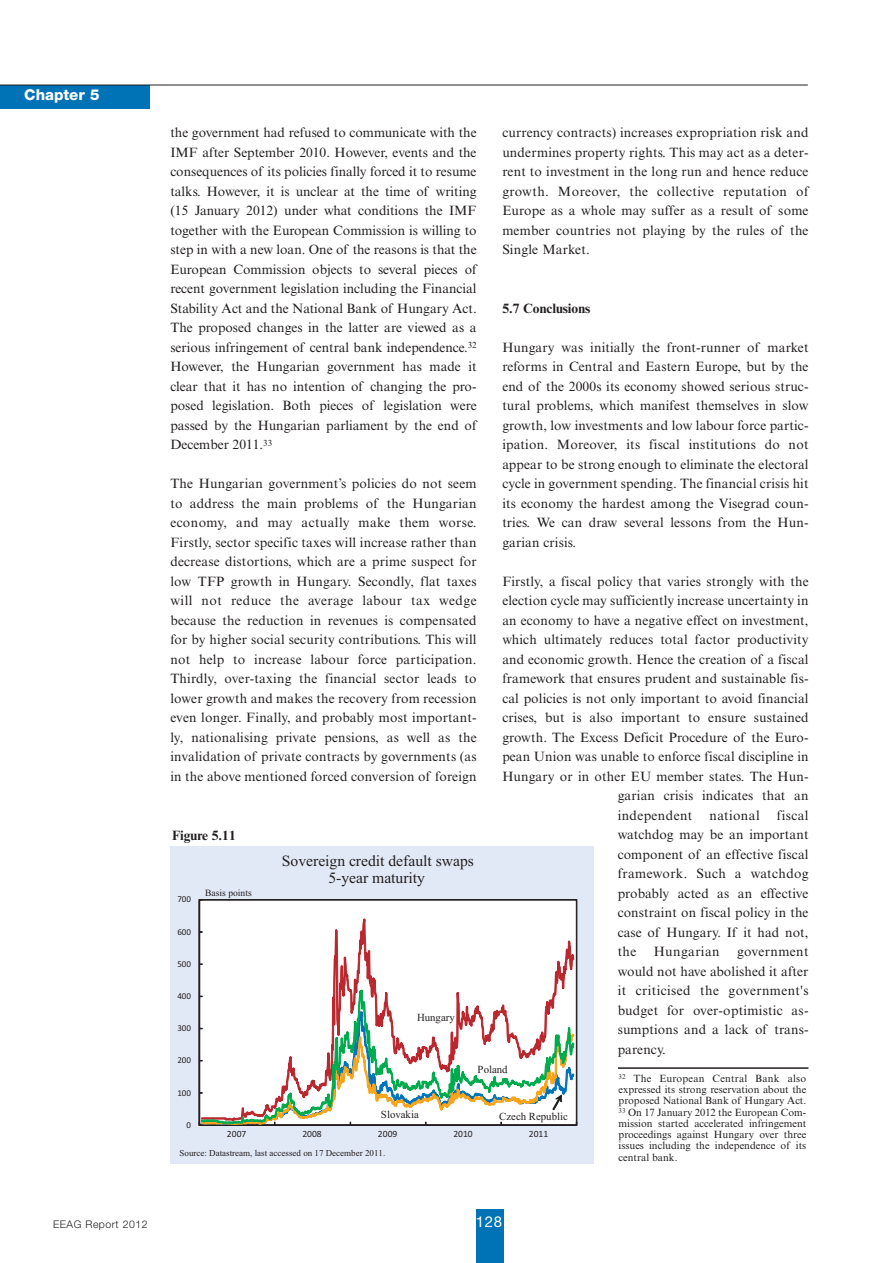
<style>
.page{position:relative;width:893px;height:1263px;background:#fff}
.page>*{position:absolute;margin:0;border:0;box-sizing:border-box;transform-origin:0 0}
.t1{font:15.6px/18px "Times New Roman";color:#231f20;text-align:center}
.t2{font:800 15px "Helvetica Neue LT Std";color:#fff}
.t3{font:15px "Helvetica Neue LT Std";color:#fff}
.t4{font:13.5px/19.5px "Times New Roman MT Std";letter-spacing:.01em;color:#231f20;text-align:justify}
.t5{font:13.5px "Times New Roman MT Std";letter-spacing:.03em;color:#231f20}
.t6{font:700 13.5px "Times New Roman MT Std";color:#231f20}
.t7{font:10.8px "Times New Roman";color:#231f20}
.t8{font:10.5px/11.2px "Times New Roman MT Std";color:#231f20;text-align:justify}
.t9{font:300 10.5px "Helvetica Neue";letter-spacing:.045em;color:#231f20}
.t10{font:9.6px "Calibri";letter-spacing:.005em;color:#231f20}
.t11{font:9.6px "Times New Roman";color:#231f20}
.t12{font:9px "Times New Roman";color:#231f20}
.t13{font:9px "Calibri";color:#231f20}
</style>
<div class="page">
<div style="left:476px;top:1209px;width:28px;height:54px;background:#0072b6"></div>
<div style="left:0;top:85px;width:149px;height:24px;background:#0072b6"></div>
<hr style="left:0;top:85px;width:808px;height:1px;background:#231f20">
<div style="left:170px;top:846px;width:423px;height:318px;background:#e1e9f6"></div>
<div style="left:201px;top:902px;width:374px;height:16px;background:#fff"></div>
<div style="left:199px;top:900px;width:1px;height:225px;border:1px solid #231f20"></div>
<svg style="left:199px;top:918px;width:378px;height:208px;background:#e9e6e1"></svg>
<hr style="left:618px;top:1067px;width:190px;height:2px;background:#231f20">
<p class="t2" style="left:24px;top:86px;width:77px">Chapter 5</p>
<p class="t4" style="left:170px;top:124px;width:308px">the government had refused to communicate with the IMF after September 2010. However, events and the consequences of its policies finally forced it to resume talks. However, it is unclear at the time of writing (15 January 2012) under what conditions the IMF together with the European Commission is willing to step in with a new loan. One of the reasons is that the European Commission objects to several pieces of recent government legislation including the Financial Stability Act and the National Bank of Hungary Act.<br>The proposed changes in the latter are viewed as a serious infringement of central bank independence.<sup>32<br></sup>However, the Hungarian government has made it clear that it has no intention of changing the pro&shy;posed legislation. Both pieces of legislation were passed by the Hungarian parliament by the end of December 2011.<sup>33</sup></p>
<p class="t4" style="left:170px;top:475px;width:308px">The Hungarian government’s policies do not seem to address the main problems of the Hungarian economy, and may actually make them worse.<br>Firstly, sector specific taxes will increase rather than decrease distortions, which are a prime suspect for low TFP growth in Hungary. Secondly, flat taxes will not reduce the average labour tax wedge because the reduction in revenues is compensated for by higher social security contributions. This will not help to increase labour force participation.<br>Thirdly, over-taxing the financial sector leads to lower growth and makes the recovery from recession even longer. Finally, and probably most important&shy;ly, nationalising private pensions, as well as the invalidation of private contracts by governments (as in the above mentioned forced conversion of foreign</p>
<p class="t4" style="left:502px;top:124px;width:308px">currency contracts) increases expropriation risk and undermines property rights. This may act as a deter&shy;rent to investment in the long run and hence reduce growth. Moreover, the collective reputation of Europe as a whole may suffer as a result of some member countries not playing by the rules of the Single Market.</p>
<p class="t6" style="left:502px;top:304px;width:89px">5.7 Conclusions</p>
<p class="t4" style="left:502px;top:339px;width:308px">Hungary was initially the front-runner of market reforms in Central and Eastern Europe, but by the end of the 2000s its economy showed serious struc&shy;tural problems, which manifest themselves in slow growth, low investments and low labour force partic&shy;ipation. Moreover, its fiscal institutions do not appear to be strong enough to eliminate the electoral cycle in government spending. The financial crisis hit its economy the hardest among the Visegrad coun&shy;tries. We can draw several lessons from the Hun - garian crisis.</p>
<p class="t4" style="left:502px;top:573px;width:308px">Firstly, a fiscal policy that varies strongly with the</p>
<p class="t4" style="left:502px;top:592px;width:308px">election cycle may sufficiently increase uncertainty in</p>
<p class="t4" style="left:502px;top:612px;width:308px">an economy to have a negative effect on investment,</p>
<p class="t4" style="left:502px;top:631px;width:308px">which ultimately reduces total factor productivity</p>
<p class="t4" style="left:502px;top:651px;width:308px">and economic growth. Hence the creation of a fiscal</p>
<p class="t4" style="left:502px;top:670px;width:308px">framework that ensures prudent and sustainable fis-</p>
<p class="t4" style="left:502px;top:690px;width:308px">cal policies is not only important to avoid financial</p>
<p class="t4" style="left:502px;top:709px;width:308px">crises, but is also important to ensure sustained</p>
<p class="t4" style="left:502px;top:729px;width:308px">growth. The Excess Deficit Procedure of the Euro -</p>
<p class="t4" style="left:502px;top:748px;width:308px">pean Union was unable to enforce fiscal discipline in</p>
<p class="t4" style="left:502px;top:768px;width:308px">Hungary or in other EU member states. The Hun -</p>
<p class="t4" style="left:618px;top:787px;width:192px">garian crisis indicates that an</p>
<p class="t5" style="left:618px;top:810px;width:76px">independent</p>
<p class="t5" style="left:709px;top:810px;width:52px">national</p>
<p class="t4" style="left:618px;top:807px;width:192px;text-indent:159px">fiscal watchdog may be an important component of an effective fiscal framework. Such a watchdog probably acted as an effective constraint on fiscal policy in the case of Hun gary. If it had not, the</p>
<p class="t6" style="left:172px;top:830px;width:65px">Figure 5.11</p>
<p class="t1" style="left:282px;top:853px;width:193px">Sovereign credit default swaps<br>5-year maturity</p>
<p class="t11" style="left:205px;top:889px;width:48px">Basis points</p>
<p class="t13" style="left:177px;top:896px;width:15px">700</p>
<p class="t13" style="left:177px;top:929px;width:15px">600</p>
<p class="t5" style="left:654px;top:947px;width:67px">Hungarian</p>
<p class="t4" style="left:618px;top:943px;width:192px;text-indent:119px">government would not have abolished it after it criticised the government's budget for over-optimistic as - sumptions and a lack of trans&shy;parency.</p>
<p class="t13" style="left:177px;top:961px;width:15px">500</p>
<p class="t13" style="left:177px;top:993px;width:15px">400</p>
<p class="t7" style="left:417px;top:1014px;width:39px">Hungary</p>
<p class="t13" style="left:177px;top:1025px;width:15px">300</p>
<p class="t13" style="left:177px;top:1057px;width:15px">200</p>
<p class="t7" style="left:478px;top:1065px;width:32px">Poland</p>
<p class="t8" style="left:619px;top:1074px;width:189px"><sup>32</sup> The European Central Bank also expressed its strong reservation about the proposed National Bank of Hungary Act.<br><sup>33</sup> On 17 January 2012 the European Com - mission started accelerated infringement proceedings against Hungary over three issues including the independence of its central bank.</p>
<p class="t13" style="left:177px;top:1089px;width:15px">100</p>
<p class="t7" style="left:381px;top:1110px;width:39px">Slovakia</p>
<p class="t7" style="left:499px;top:1112px;width:70px">Czech Republic</p>
<p class="t13" style="left:186px;top:1122px;width:6px">0</p>
<p class="t10" style="left:227px;top:1130px;width:21px">2007</p>
<p class="t10" style="left:302px;top:1130px;width:21px">2008</p>
<p class="t10" style="left:378px;top:1130px;width:21px">2009</p>
<p class="t10" style="left:453px;top:1130px;width:21px">2010</p>
<p class="t10" style="left:529px;top:1130px;width:21px">2011</p>
<p class="t12" style="left:179px;top:1149px;width:207px">Source: Datastream, last accessed on 17 December 2011.</p>
<p class="t9" style="left:53px;top:1221px;width:96px">EEAG Report 2012</p>
<p class="t3" style="left:476px;top:1213px;width:28px">128</p>
</div>
